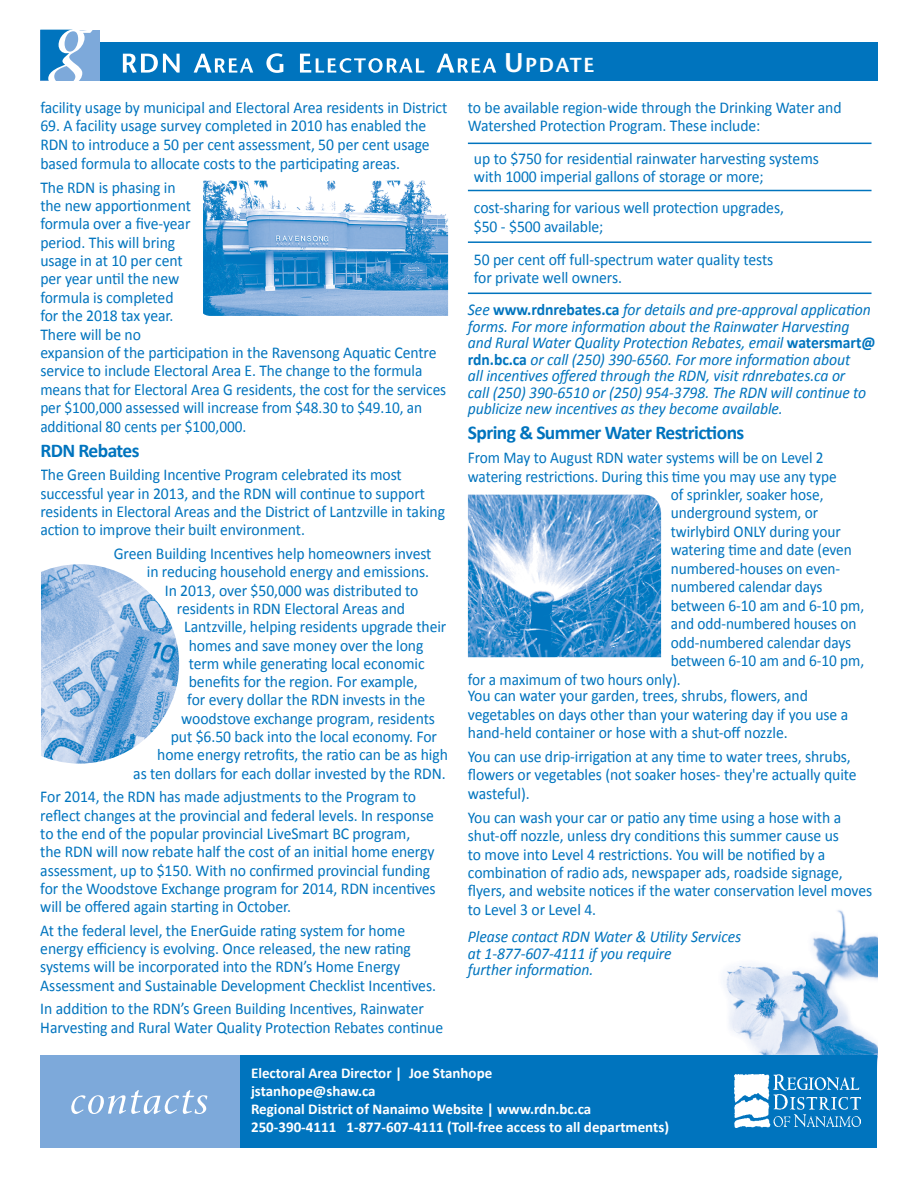
<style>
.page{position:relative;width:918px;height:1188px;background:#fff}
.page>*{position:absolute;margin:0;border:0;box-sizing:border-box;transform-origin:0 0}
.t1{font:600 20.25px "Stone Sans";letter-spacing:.08em;color:#fff}
.t2{font:700 19.5px "Calibri";letter-spacing:-.03em;color:#0074be}
.t3{font:16.5px/18.5px "Calibri";letter-spacing:-.005em;color:#0074be;scale:.95 1}
.t4{font:italic 16.5px/16.5px "Calibri";letter-spacing:-.005em;color:#0074be;scale:.95 1}
.t5{font:16.5px "Calibri";letter-spacing:-.005em;color:#0074be;scale:.93 1}
.t6{font:700 15px/18px "Calibri";color:#fff}
.s1{font-size:27px}
.s2{font-weight:700;font-style:normal}
</style>
<div class="page">
<img style="left:724px;top:910px;width:154px;height:145px">
<div style="left:40px;top:1055px;width:838px;height:93px;background:#0074be"></div>
<div style="left:40px;top:1055px;width:200px;height:93px;background:#7da9da"></div>
<img style="left:735px;top:1074px;width:126px;height:54px">
<svg style="left:71px;top:1090px;width:136px;height:24px"></svg>
<div style="left:43px;top:42px;width:834px;height:38px;background:#0074be"></div>
<div style="left:40px;top:30px;width:60px;height:50px;background:#7da9da"></div>
<svg style="left:40px;top:29px;width:53px;height:52px"></svg>
<hr style="left:468px;top:143px;width:404px;height:1px;background:#0074be">
<hr style="left:468px;top:190px;width:404px;height:1px;background:#0074be">
<hr style="left:468px;top:241px;width:404px;height:2px;background:#0074be">
<hr style="left:468px;top:293px;width:404px;height:1px;background:#0074be">
<img style="left:41px;top:564px;width:138px;height:200px">
<img style="left:468px;top:495px;width:193px;height:162px">
<img style="left:203px;top:181px;width:245px;height:135px">
<svg style="left:123px;top:53px;width:373px;height:20px"></svg>
<p class="t3" style="left:40px;top:97px;width:430px">facility usage by municipal and Electoral Area residents in District</p>
<p class="t3" style="left:40px;top:116px;width:411px">69. A facility usage survey completed in 2010 has enabled the<br>RDN to introduce a 50 per cent assessment, 50 per cent usage based formula to allocate costs to the participating areas.</p>
<p class="t3" style="left:40px;top:177px;width:429px">The RDN is phasing in<br>the new apportionment<br>formula over a five-year<br>period. This will bring<br>usage in at 10 per cent<br>per year until the new<br>formula is completed<br>for the 2018 tax year.<br>There will be no<br>expansion of the participation in the Ravensong Aquatic Centre service to include Electoral Area E. The change to the formula means that for Electoral Area G residents, the cost for the services per $100,000 assessed will increase from $48.30 to $49.10, an additional 80 cents per $100,000.</p>
<p class="t2" style="left:40px;top:438px;width:101px">RDN Rebates</p>
<p class="t3" style="left:40px;top:465px;width:428px">The Green Building Incentive Program celebrated its most successful year in 2013, and the RDN will continue to support residents in Electoral Areas and the District of Lantzville in taking action to improve their built environment.</p>
<p class="t3" style="left:114px;top:544px;width:336px">Green Building Incentives help homeowners invest</p>
<p class="t3" style="left:147px;top:562px;width:299px">in reducing household energy and emissions.</p>
<p class="t3" style="left:165px;top:580px;width:269px">In 2013, over $50,000 was distributed to</p>
<p class="t3" style="left:177px;top:598px;width:242px">residents in RDN Electoral Areas and</p>
<p class="t3" style="left:184px;top:617px;width:277px">Lantzville, helping residents upgrade their</p>
<p class="t3" style="left:189px;top:635px;width:248px">homes and save money over the long</p>
<p class="t3" style="left:189px;top:653px;width:250px">term while generating local economic</p>
<p class="t3" style="left:189px;top:672px;width:242px">benefits for the region. For example,</p>
<p class="t3" style="left:187px;top:690px;width:252px">for every dollar the RDN invests in the</p>
<p class="t3" style="left:181px;top:708px;width:269px">woodstove exchange program, residents</p>
<p class="t3" style="left:171px;top:727px;width:282px">put $6.50 back into the local economy. For</p>
<p class="t3" style="left:157px;top:745px;width:307px">home energy retrofits, the ratio can be as high</p>
<p class="t3" style="left:133px;top:763px;width:330px">as ten dollars for each dollar invested by the RDN.</p>
<p class="t3" style="left:40px;top:787px;width:418px">For 2014, the RDN has made adjustments to the Program to reflect changes at the provincial and federal levels. In response to the end of the popular provincial LiveSmart BC program,<br>the RDN will now rebate half the cost of an initial home energy assessment, up to $150. With no confirmed provincial funding for the Woodstove Exchange program for 2014, RDN incentives will be offered again starting in October.</p>
<p class="t3" style="left:40px;top:920px;width:418px">At the federal level, the EnerGuide rating system for home energy efficiency is evolving. Once released, the new rating systems will be incorporated into the RDN’s Home Energy Assessment and Sustainable Development Checklist Incentives.</p>
<p class="t3" style="left:40px;top:999px;width:426px">In addition to the RDN’s Green Building Incentives, Rainwater<br>Harvesting and Rural Water Quality Protection Rebates continue</p>
<p class="t1" style="left:504px;top:53px;width:92px"><span class="s1">U</span>pdate</p>
<p class="t3" style="left:468px;top:97px;width:395px">to be available region-wide through the Drinking Water and<br>Watershed Protection Program. These include:</p>
<p class="t3" style="left:474px;top:148px;width:365px">up to $750 for residential rainwater harvesting systems with 1000 imperial gallons of storage or more;</p>
<p class="t3" style="left:474px;top:198px;width:328px">cost-sharing for various well protection upgrades, $50 - $500 available;</p>
<p class="t3" style="left:474px;top:249px;width:317px">50 per cent off full-spectrum water quality tests for private well owners.</p>
<p class="t4" style="left:468px;top:301px;width:431px">See <span class="s2">www.rdnrebates.ca</span> for details and pre-approval application forms. For more information about the Rainwater Harvesting and Rural Water Quality Protection Rebates, email <span class="s2">watersmart@ rdn.bc.ca</span> or call (250) 390-6560. For more information about<br>all incentives offered through the RDN, visit rdnrebates.ca or<br>call (250) 390-6510 or (250) 954-3798. The RDN will continue to publicize new incentives as they become available.</p>
<p class="t2" style="left:468px;top:421px;width:278px">Spring &amp; Summer Water Restrictions</p>
<p class="t5" style="left:468px;top:447px;width:384px">From May to August RDN water systems will be on Level 2</p>
<p class="t5" style="left:468px;top:466px;width:398px">watering restrictions. During this time you may use any type</p>
<p class="t5" style="left:671px;top:484px;width:166px">of sprinkler, soaker hose,</p>
<p class="t5" style="left:671px;top:503px;width:160px">underground system, or</p>
<p class="t5" style="left:671px;top:521px;width:184px">twirlybird ONLY during your</p>
<p class="t5" style="left:671px;top:540px;width:196px">watering time and date (even</p>
<p class="t5" style="left:671px;top:558px;width:184px">numbered-houses on even-</p>
<p class="t5" style="left:671px;top:577px;width:165px">numbered calendar days</p>
<p class="t5" style="left:671px;top:595px;width:210px">between 6-10 am and 6-10 pm,</p>
<p class="t5" style="left:671px;top:613px;width:201px">and odd-numbered houses on</p>
<p class="t5" style="left:671px;top:632px;width:196px">odd-numbered calendar days</p>
<p class="t5" style="left:671px;top:650px;width:210px">between 6-10 am and 6-10 pm,</p>
<p class="t5" style="left:468px;top:669px;width:230px">for a maximum of two hours only).</p>
<p class="t3" style="left:468px;top:686px;width:402px">You can water your garden, trees, shrubs, flowers, and vegetables on days other than your watering day if you use a hand-held container or hose with a shut-off nozzle.</p>
<p class="t3" style="left:468px;top:746px;width:411px">You can use drip-irrigation at any time to water trees, shrubs, flowers or vegetables (not soaker hoses- they're actually quite wasteful).</p>
<p class="t3" style="left:468px;top:807px;width:427px">You can wash your car or patio any time using a hose with a shut-off nozzle, unless dry conditions this summer cause us<br>to move into Level 4 restrictions. You will be notified by a combination of radio ads, newspaper ads, roadside signage, flyers, and website notices if the water conservation level moves to Level 3 or Level 4.</p>
<p class="t4" style="left:468px;top:928px;width:289px">Please contact RDN Water &amp; Utility Services at 1-877-607-4111 if you require<br>further information.</p>
<p class="t6" style="left:251px;top:1063px;width:419px">Electoral Area Director | Joe Stanhope<br>jstanhope@shaw.ca<br>Regional District of Nanaimo Website | www.rdn.bc.ca 250-390-4111 1-877-607-4111 (Toll-free access to all departments)</p>
</div>
